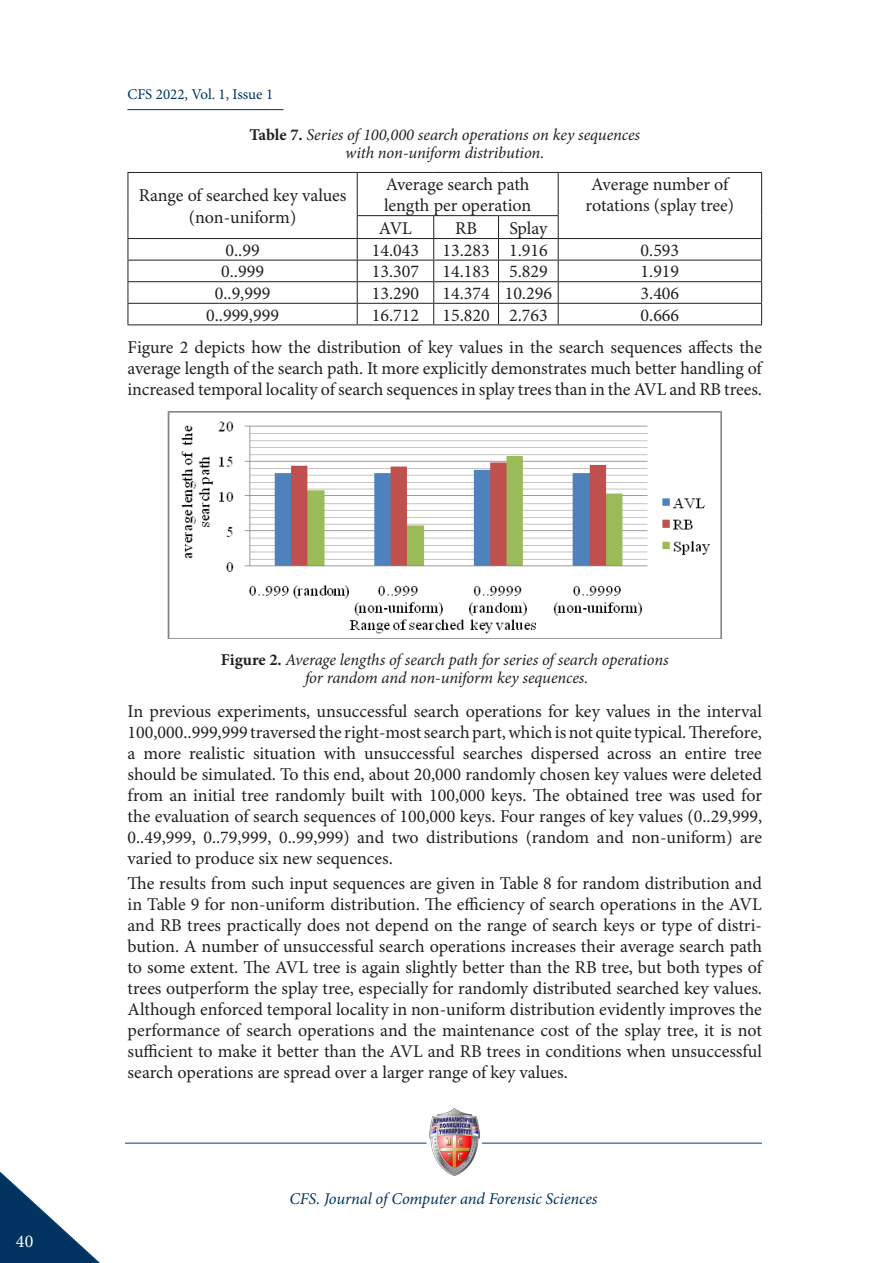
<style>
.page{position:relative;width:893px;height:1263px;background:#fff}
.page>*{position:absolute;margin:0;border:0;box-sizing:border-box;transform-origin:0 0}
.t1{font:18px/21px "Minion Pro";color:#231f20;text-align:justify}
.t2{font:18px "Minion Pro";color:#fff}
.Slika{font:italic 16.5px/18px "Minion Pro";letter-spacing:-.01em;color:#231f20;text-align:center}
.Tabela{font:italic 16.5px/18px "Minion Pro";letter-spacing:-.01em;color:#231f20;text-align:center}
.t3{font:italic 16.5px "Minion Pro";letter-spacing:-.005em;color:#003360}
.t4{font:15px "Minion Pro";color:#003360}
.s1{font-weight:700;font-style:normal}
</style>
<div class="page">
<img style="left:429px;top:1108px;width:51px;height:67px">
<hr style="left:125px;top:1143px;width:301px;height:1px;background:#004071">
<hr style="left:482px;top:1143px;width:280px;height:1px;background:#004071">
<svg style="left:0;top:1171px;width:100px;height:92px"></svg>
<hr style="left:127px;top:109px;width:156px;height:1px;background:#003360">
<hr style="left:128px;top:172px;width:229px;height:1px;background:#231f20">
<hr style="left:357px;top:172px;width:77px;height:1px;background:#231f20">
<hr style="left:434px;top:172px;width:64px;height:1px;background:#231f20">
<hr style="left:498px;top:172px;width:60px;height:1px;background:#231f20">
<hr style="left:558px;top:172px;width:204px;height:1px;background:#231f20">
<hr style="left:357px;top:215px;width:77px;height:1px;background:#231f20">
<hr style="left:434px;top:215px;width:64px;height:1px;background:#231f20">
<hr style="left:498px;top:215px;width:61px;height:1px;background:#231f20">
<hr style="left:128px;top:238px;width:229px;height:1px;background:#231f20">
<hr style="left:357px;top:238px;width:77px;height:1px;background:#231f20">
<hr style="left:434px;top:238px;width:64px;height:1px;background:#231f20">
<hr style="left:498px;top:238px;width:60px;height:1px;background:#231f20">
<hr style="left:558px;top:238px;width:204px;height:1px;background:#231f20">
<hr style="left:128px;top:260px;width:229px;height:1px;background:#231f20">
<hr style="left:357px;top:260px;width:77px;height:1px;background:#231f20">
<hr style="left:434px;top:260px;width:64px;height:1px;background:#231f20">
<hr style="left:498px;top:260px;width:60px;height:1px;background:#231f20">
<hr style="left:558px;top:260px;width:204px;height:1px;background:#231f20">
<hr style="left:128px;top:281px;width:229px;height:1px;background:#231f20">
<hr style="left:357px;top:281px;width:77px;height:1px;background:#231f20">
<hr style="left:434px;top:281px;width:64px;height:1px;background:#231f20">
<hr style="left:498px;top:281px;width:60px;height:1px;background:#231f20">
<hr style="left:558px;top:281px;width:204px;height:1px;background:#231f20">
<hr style="left:128px;top:303px;width:229px;height:1px;background:#231f20">
<hr style="left:357px;top:303px;width:77px;height:1px;background:#231f20">
<hr style="left:434px;top:303px;width:64px;height:1px;background:#231f20">
<hr style="left:498px;top:303px;width:60px;height:1px;background:#231f20">
<hr style="left:558px;top:303px;width:204px;height:1px;background:#231f20">
<hr style="left:128px;top:324px;width:229px;height:1px;background:#231f20">
<hr style="left:357px;top:324px;width:77px;height:1px;background:#231f20">
<hr style="left:434px;top:324px;width:64px;height:1px;background:#231f20">
<hr style="left:498px;top:324px;width:60px;height:1px;background:#231f20">
<hr style="left:558px;top:324px;width:204px;height:1px;background:#231f20">
<hr style="left:128px;top:173px;width:1px;height:43px;background:#231f20">
<svg style="left:128px;top:216px;width:1px;height:108px"></svg>
<hr style="left:357px;top:173px;width:1px;height:42px;background:#231f20">
<hr style="left:558px;top:173px;width:1px;height:42px;background:#231f20">
<hr style="left:761px;top:173px;width:1px;height:43px;background:#231f20">
<svg style="left:357px;top:216px;width:1px;height:108px"></svg>
<svg style="left:433px;top:216px;width:1px;height:108px"></svg>
<svg style="left:498px;top:216px;width:1px;height:108px"></svg>
<svg style="left:558px;top:216px;width:1px;height:108px"></svg>
<svg style="left:761px;top:216px;width:1px;height:108px"></svg>
<img style="left:168px;top:411px;width:554px;height:227px">
<p class="t4" style="left:127px;top:86px;width:147px">CFS 2022, Vol. 1, Issue 1</p>
<p class="Tabela" style="left:249px;top:125px;width:392px"><span class="s1">Table 7.</span> Series of 100,000 search operations on key sequences with non-uniform distribution.</p>
<p class="t1" style="left:139px;top:186px;width:209px">Range of searched key values</p>
<p class="t1" style="left:189px;top:207px;width:109px">(non-uniform)</p>
<p class="t1" style="left:384px;top:174px;width:149px;line-height:21.6px">Average search path length per operation</p>
<p class="t1" style="left:586px;top:174px;width:150px;line-height:21.6px;text-align:center">Average number of rotations (splay tree)</p>
<p class="t1" style="left:379px;top:218px;width:35px">AVL</p>
<p class="t1" style="left:455px;top:218px;width:23px">RB</p>
<p class="t1" style="left:509px;top:218px;width:40px">Splay</p>
<p class="t1" style="left:226px;top:240px;width:36px">0..99</p>
<p class="t1" style="left:372px;top:240px;width:49px">14.043</p>
<p class="t1" style="left:442px;top:240px;width:49px">13.283</p>
<p class="t1" style="left:509px;top:240px;width:40px">1.916</p>
<p class="t1" style="left:641px;top:240px;width:40px">0.593</p>
<p class="t1" style="left:221px;top:262px;width:44px">0..999</p>
<p class="t1" style="left:372px;top:262px;width:49px">13.307</p>
<p class="t1" style="left:442px;top:262px;width:49px">14.183</p>
<p class="t1" style="left:509px;top:262px;width:40px">5.829</p>
<p class="t1" style="left:641px;top:262px;width:40px">1.919</p>
<p class="t1" style="left:215px;top:284px;width:57px">0..9,999</p>
<p class="t1" style="left:372px;top:284px;width:49px">13.290</p>
<p class="t1" style="left:442px;top:284px;width:49px">14.374</p>
<p class="t1" style="left:505px;top:284px;width:49px">10.296</p>
<p class="t1" style="left:641px;top:284px;width:40px">3.406</p>
<p class="t1" style="left:206px;top:305px;width:74px">0..999,999</p>
<p class="t1" style="left:372px;top:305px;width:49px">16.712</p>
<p class="t1" style="left:442px;top:305px;width:49px">15.820</p>
<p class="t1" style="left:509px;top:305px;width:40px">2.763</p>
<p class="t1" style="left:641px;top:305px;width:40px">0.666</p>
<p class="t1" style="left:128px;top:337px;width:636px">Figure 2 depicts how the distribution of key values in the search sequences affects the average length of the search path. It more explicitly demonstrates much better handling of increased temporal locality of search sequences in splay trees than in the AVL and RB trees.</p>
<p class="t2" style="left:16px;top:1231px;width:19px">40</p>
<p class="Slika" style="left:221px;top:651px;width:449px"><span class="s1">Figure 2.</span> Average lengths of search path for series of search operations for random and non-uniform key sequences.</p>
<p class="t1" style="left:128px;top:701px;width:636px">In previous experiments, unsuccessful search operations for key values in the interval 100,000..999,999 traversed the right-most search part, which is not quite typical. Therefore, a more realistic situation with unsuccessful searches dispersed across an entire tree should be simulated. To this end, about 20,000 randomly chosen key values were deleted from an initial tree randomly built with 100,000 keys. The obtained tree was used for the evaluation of search sequences of 100,000 keys. Four ranges of key values (0..29,999, 0..49,999, 0..79,999, 0..99,999) and two distributions (random and non-uniform) are varied to produce six new sequences.</p>
<p class="t1" style="left:128px;top:873px;width:636px">The results from such input sequences are given in Table 8 for random distribution and in Table 9 for non-uniform distribution. The efficiency of search operations in the AVL and RB trees practically does not depend on the range of search keys or type of distri&shy;bution. A number of unsuccessful search operations increases their average search path to some extent. The AVL tree is again slightly better than the RB tree, but both types of trees outperform the splay tree, especially for randomly distributed searched key values.<br>Although enforced temporal locality in non-uniform distribution evidently improves the performance of search operations and the maintenance cost of the splay tree, it is not sufficient to make it better than the AVL and RB trees in conditions when unsuccessful search operations are spread over a larger range of key values.</p>
<p class="t3" style="left:289px;top:1187px;width:310px">CFS. Journal of Computer and Forensic Sciences</p>
</div>
